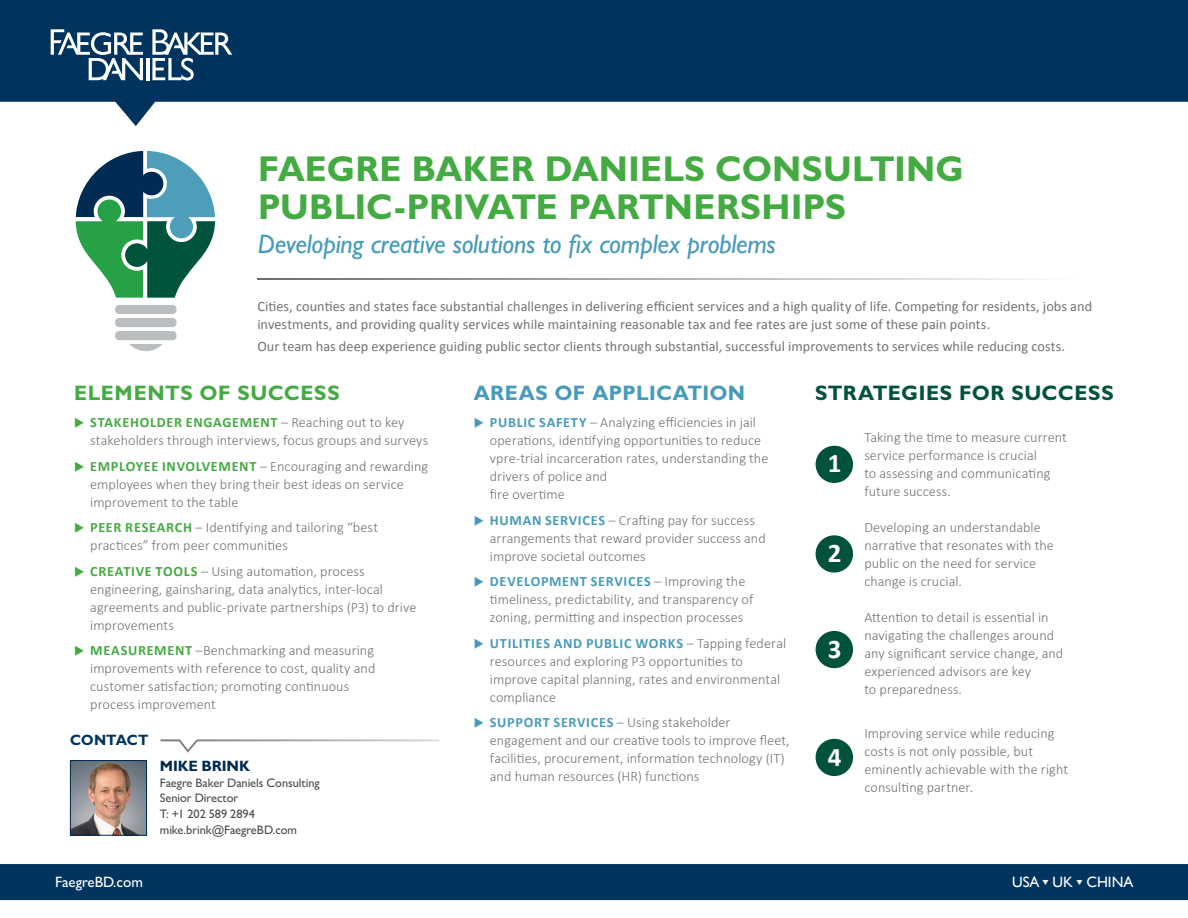
<style>
.page{position:relative;width:1188px;height:918px;background:#fff}
.page>*{position:absolute;margin:0;border:0;box-sizing:border-box;transform-origin:0 0}
.t1{font:700 36px "Gill Sans MT Std";letter-spacing:.005em;color:#44aa42}
.t2{font:italic 500 27px "Gill Sans MT Std";letter-spacing:-.01em;color:#479abb}
.t3{font:700 27px "Calibri";color:#fff}
.t4{font:700 21px "Gill Sans MT Std";letter-spacing:.03em;color:#00523c}
.t5{font:700 21px "Gill Sans MT Std";letter-spacing:.025em;color:#479abb}
.t6{font:700 21px "Gill Sans MT Std";letter-spacing:.035em;color:#44aa42}
.t7{font:500 15px "Gill Sans MT Std";color:#fff}
.t8{font:15px "Gill Sans";color:#fff}
.t9{font:700 15px "Gill Sans MT Std";letter-spacing:-.01em;color:#002a51}
.t10{font:700 15px "Gill Sans MT Std";letter-spacing:.005em;color:#00345e}
.t11{font:300 14.25px/18px "Calibri";letter-spacing:.005em;color:#717275}
.t12{font:14.25px/18px "Calibri";letter-spacing:.005em;color:#717275}
.t13{font:500 12.3px/15.8px "Gill Sans MT Std";letter-spacing:-.005em;color:#4b4c4d}
.s1{color:#44aa42}
.s2{font-weight:700;color:#44aa42}
.s3{color:#479abb}
.s4{font-weight:700;color:#479abb}
</style>
<div class="page">
<svg style="left:0;top:0;width:1188px;height:126px"></svg>
<hr style="left:146px;top:58px;width:3px;height:22px;background:#fff">
<svg style="left:51px;top:29px;width:92px;height:51px"></svg>
<svg style="left:152px;top:29px;width:80px;height:52px"></svg>
<div style="left:0;top:864px;width:1188px;height:36px;background:#00345e"></div>
<svg style="left:160px;top:739px;width:279px;height:14px"></svg>
<img style="left:72px;top:762px;width:73px;height:72px">
<div style="left:70px;top:760px;width:77px;height:76px;border:1px solid #002a51"></div>
<svg style="left:257px;top:278px;width:776px;height:2px;background:#adaeb1"></svg>
<svg style="left:76px;top:151px;width:139px;height:147px"></svg>
<div style="left:115px;top:305px;width:62px;height:9px;background:#babdbf;border-radius:4px"></div>
<div style="left:115px;top:318px;width:62px;height:9px;background:#babdbf;border-radius:4px"></div>
<div style="left:115px;top:331px;width:62px;height:9px;background:#babdbf;border-radius:4px"></div>
<svg style="left:129px;top:344px;width:33px;height:7px"></svg>
<div style="left:816px;top:446px;width:37px;height:37px;background:#00523c;border-radius:50%"></div>
<div style="left:816px;top:535px;width:37px;height:38px;background:#00523c;border-radius:50%"></div>
<div style="left:816px;top:631px;width:37px;height:37px;background:#00523c;border-radius:50%"></div>
<div style="left:816px;top:739px;width:37px;height:37px;background:#00523c;border-radius:50%"></div>
<p class="t1" style="left:258px;top:147px;width:707px">FAEGRE BAKER DANIELS CONSULTING</p>
<p class="t1" style="left:258px;top:184px;width:590px">PUBLIC-PRIVATE PARTNERSHIPS</p>
<p class="t2" style="left:258px;top:228px;width:520px">Developing creative solutions to fix complex problems</p>
<p class="t12" style="left:257px;top:296px;width:836px">Cities, counties and states face substantial challenges in delivering efficient services and a high quality of life. Competing for residents, jobs and investments, and providing quality services while maintaining reasonable tax and fee rates are just some of these pain points.</p>
<p class="t12" style="left:257px;top:337px;width:809px">Our team has deep experience guiding public sector clients through substantial, successful improvements to services while reducing costs.</p>
<p class="t6" style="left:74px;top:380px;width:267px">ELEMENTS OF SUCCESS</p>
<p class="t11" style="left:90px;top:413px;width:340px;text-indent:-16px"><span class="s1">◆</span> <span class="s2">STAKEHOLDER ENGAGEMENT</span> – Reaching out to key stakeholders through interviews, focus groups and surveys</p>
<p class="t11" style="left:90px;top:457px;width:339px;text-indent:-16px"><span class="s1">◆</span> <span class="s2">EMPLOYEE INVOLVEMENT</span> – Encouraging and rewarding employees when they bring their best ideas on service improvement to the table</p>
<p class="t11" style="left:90px;top:518px;width:289px;text-indent:-16px"><span class="s1">◆</span> <span class="s2">PEER RESEARCH</span> – Identifying and tailoring “best practices” from peer communities</p>
<p class="t11" style="left:90px;top:562px;width:328px;text-indent:-16px"><span class="s1">◆</span> <span class="s2">CREATIVE TOOLS</span> – Using automation, process engineering, gainsharing, data analytics, inter-local agreements and public-private partnerships (P3) to drive improvements</p>
<p class="t11" style="left:90px;top:641px;width:287px;text-indent:-16px"><span class="s1">◆</span> <span class="s2">MEASUREMENT</span> –Benchmarking and measuring improvements with reference to cost, quality and customer satisfaction; promoting continuous process improvement</p>
<p class="t10" style="left:70px;top:731px;width:80px">CONTACT</p>
<p class="t9" style="left:160px;top:757px;width:92px">MIKE BRINK</p>
<p class="t13" style="left:160px;top:775px;width:161px">Faegre Baker Daniels Consulting</p>
<p class="t13" style="left:160px;top:790px;width:80px">Senior Director</p>
<p class="t13" style="left:160px;top:806px;width:139px">T: +1 202 589 2894 mike.brink@FaegreBD.com</p>
<p class="t5" style="left:474px;top:380px;width:273px">AREAS OF APPLICATION</p>
<p class="t4" style="left:815px;top:380px;width:300px">STRATEGIES FOR SUCCESS</p>
<p class="t11" style="left:490px;top:413px;width:280px;text-indent:-16px"><span class="s3">◆</span> <span class="s4">PUBLIC SAFETY</span> – Analyzing efficiencies in jail operations, identifying opportunities to reduce vpre-trial incarceration rates, understanding the drivers of police and<br>fire overtime</p>
<p class="t11" style="left:490px;top:511px;width:277px;text-indent:-16px"><span class="s3">◆</span> <span class="s4">HUMAN SERVICES</span> – Crafting pay for success arrangements that reward provider success and improve societal outcomes</p>
<p class="t11" style="left:490px;top:572px;width:265px;text-indent:-16px"><span class="s3">◆</span> <span class="s4">DEVELOPMENT SERVICES</span> – Improving the timeliness, predictability, and transparency of zoning, permitting and inspection processes</p>
<p class="t11" style="left:490px;top:634px;width:298px;text-indent:-16px"><span class="s3">◆</span> <span class="s4">UTILITIES AND PUBLIC WORKS</span> – Tapping federal resources and exploring P3 opportunities to improve capital planning, rates and environmental compliance</p>
<p class="t11" style="left:490px;top:713px;width:301px;text-indent:-16px"><span class="s3">◆</span> <span class="s4">SUPPORT SERVICES</span> – Using stakeholder engagement and our creative tools to improve fleet, facilities, procurement, information technology (IT) and human resources (HR) functions</p>
<p class="t3" style="left:828px;top:446px;width:15px">1</p>
<p class="t3" style="left:828px;top:536px;width:15px">2</p>
<p class="t3" style="left:828px;top:631px;width:15px">3</p>
<p class="t3" style="left:828px;top:739px;width:15px">4</p>
<p class="t11" style="left:864px;top:428px;width:204px">Taking the time to measure current service performance is crucial<br>to assessing and communicating future success.</p>
<p class="t11" style="left:864px;top:518px;width:191px">Developing an understandable narrative that resonates with the public on the need for service change is crucial.</p>
<p class="t11" style="left:864px;top:608px;width:200px">Attention to detail is essential in navigating the challenges around any significant service change, and experienced advisors are key<br>to preparedness.</p>
<p class="t11" style="left:864px;top:724px;width:205px">Improving service while reducing costs is not only possible, but eminently achievable with the right consulting partner.</p>
<p class="t7" style="left:55px;top:873px;width:89px">FaegreBD.com</p>
<p class="t8" style="left:1012px;top:873px;width:123px">USA ❑ UK ❑ CHINA</p>
</div>
